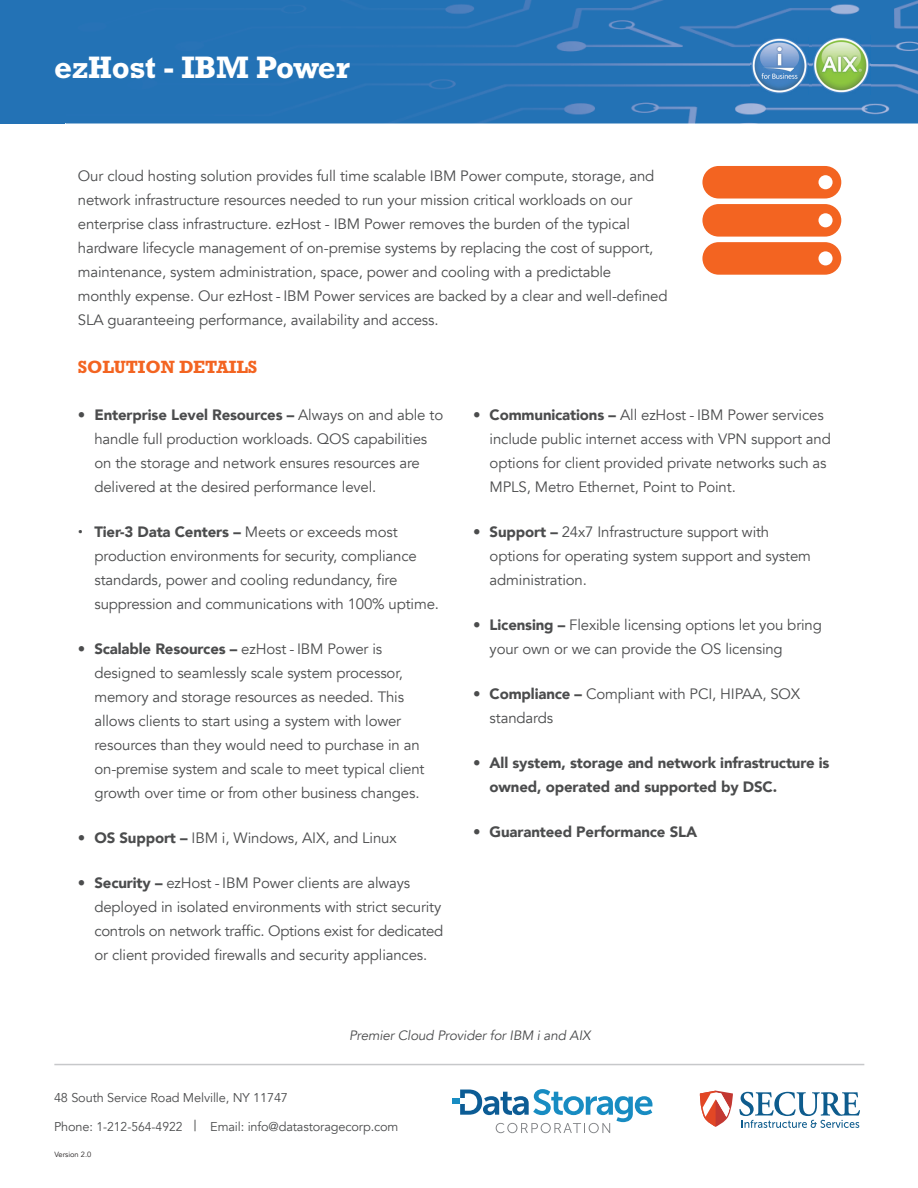
<style>
.page{position:relative;width:918px;height:1188px;background:#fff}
.page>*{position:absolute;margin:0;border:0;box-sizing:border-box;transform-origin:0 0}
.t1{font:700 31.5px "Rockwell";letter-spacing:-.01em;color:#fff}
.t2{font:700 25.5px "Rockwell";letter-spacing:-.01em;color:#fff}
.t3{font:700 18px "Rockwell";letter-spacing:-.01em;color:#f36421}
.t4{font:15px/24px "Avenir";letter-spacing:-.01em;color:#4b4c4d}
.t5{font:900 15px/24px "Avenir";letter-spacing:-.01em;color:#4b4c4d}
.t6{font:italic 13.5px "Avenir";letter-spacing:-.01em;color:#4b4c4d}
.t7{font:12.75px "Avenir";letter-spacing:-.01em;color:#4b4c4d}
.t8{font:7.5px "Avenir";color:#231f20}
.s1{font-weight:900}
.s2{font-family:"Helvetica Neue";font-weight:700}
.s3{font-size:15px}
</style>
<div class="page">
<div style="left:0;top:0;width:918px;height:124px;background:#2372b5"></div>
<img style="left:66px;top:0;width:852px;height:124px">
<svg style="left:702px;top:166px;width:139px;height:109px"></svg>
<img style="left:812px;top:36px;width:58px;height:59px">
<img style="left:751px;top:37px;width:57px;height:58px">
<hr style="left:54px;top:1064px;width:810px;height:1px;background:#c7c8ca">
<svg style="left:739px;top:1092px;width:121px;height:36px"></svg>
<svg style="left:700px;top:1091px;width:33px;height:36px"></svg>
<div style="left:452px;top:1099px;width:8px;height:5px;background:#188cc2"></div>
<svg style="left:460px;top:1089px;width:193px;height:44px"></svg>
<h1 class="t1" style="left:54px;top:49px;width:297px">ezHost - IBM Power</h1>
<h2 class="t2" style="left:66px;top:61px;width:407px">Data Protection Services: ezVault</h2>
<p class="t4" style="left:78px;top:164px;width:591px">Our cloud hosting solution provides full time scalable IBM Power compute, storage, and network infrastructure resources needed to run your mission critical workloads on our enterprise class infrastructure. ezHost - IBM Power removes the burden of the typical hardware lifecycle management of on-premise systems by replacing the cost of support, maintenance, system administration, space, power and cooling with a predictable monthly expense. Our ezHost - IBM Power services are backed by a clear and well-defined SLA guaranteeing performance, availability and access.</p>
<p class="t3" style="left:78px;top:356px;width:181px">SOLUTION DETAILS</p>
<p class="t4" style="left:94px;top:403px;width:350px;text-indent:-17px"><span class="s1">• Enterprise Level Resources –</span> Always on and able to handle full production workloads. QOS capabilities on the storage and network ensures resources are delivered at the desired performance level.</p>
<p class="t4" style="left:94px;top:520px;width:346px;text-indent:-16px"><span class="s2">•</span> <span class="s1">Tier-3 Data Centers –</span> Meets or exceeds most production environments for security, compliance standards, power and cooling redundancy, fire suppression and communications with 100% uptime.</p>
<p class="t4" style="left:94px;top:637px;width:332px;text-indent:-16px"><span class="s1">• Scalable Resources –</span> ezHost - IBM Power is designed to seamlessly scale system processor, memory and storage resources as needed. This allows clients to start using a system with lower resources than they would need to purchase in an on-premise system and scale to meet typical client growth over time or from other business changes.</p>
<p class="t4" style="left:78px;top:826px;width:320px"><span class="s1">• OS Support –</span> IBM i, Windows, AIX, and Linux</p>
<p class="t4" style="left:94px;top:871px;width:350px;text-indent:-16px"><span class="s1">• Security –</span> ezHost - IBM Power clients are always deployed in isolated environments with strict security controls on network traffic. Options exist for dedicated or client provided firewalls and security appliances.</p>
<p class="t4" style="left:490px;top:403px;width:343px;text-indent:-16px"><span class="s1">• Communications –</span> All ezHost - IBM Power services include public internet access with VPN support and options for client provided private networks such as MPLS, Metro Ethernet, Point to Point.</p>
<p class="t4" style="left:490px;top:520px;width:323px;text-indent:-16px"><span class="s1">• Support –</span> 24x7 Infrastructure support with options for operating system support and system administration.</p>
<p class="t4" style="left:490px;top:613px;width:334px;text-indent:-16px"><span class="s1">• Licensing –</span> Flexible licensing options let you bring your own or we can provide the OS licensing</p>
<p class="t4" style="left:490px;top:682px;width:312px;text-indent:-16px"><span class="s1">• Compliance –</span> Compliant with PCI, HIPAA, SOX standards</p>
<p class="t5" style="left:490px;top:750px;width:341px;text-indent:-16px">• All system, storage and network infrastructure is owned, operated and supported by DSC.</p>
<p class="t5" style="left:473px;top:819px;width:226px">• Guaranteed Performance SLA</p>
<p class="t6" style="left:349px;top:1027px;width:243px">Premier Cloud Provider for IBM i and AIX</p>
<p class="t7" style="left:54px;top:1090px;width:236px">48 South Service Road Melville, NY 11747</p>
<p class="t7" style="left:54px;top:1119px;width:346px">Phone: 1-212-564-4922 <span class="s3">|</span> Email: info@datastoragecorp.com</p>
<p class="t8" style="left:54px;top:1150px;width:38px">Version 2.0</p>
</div>
